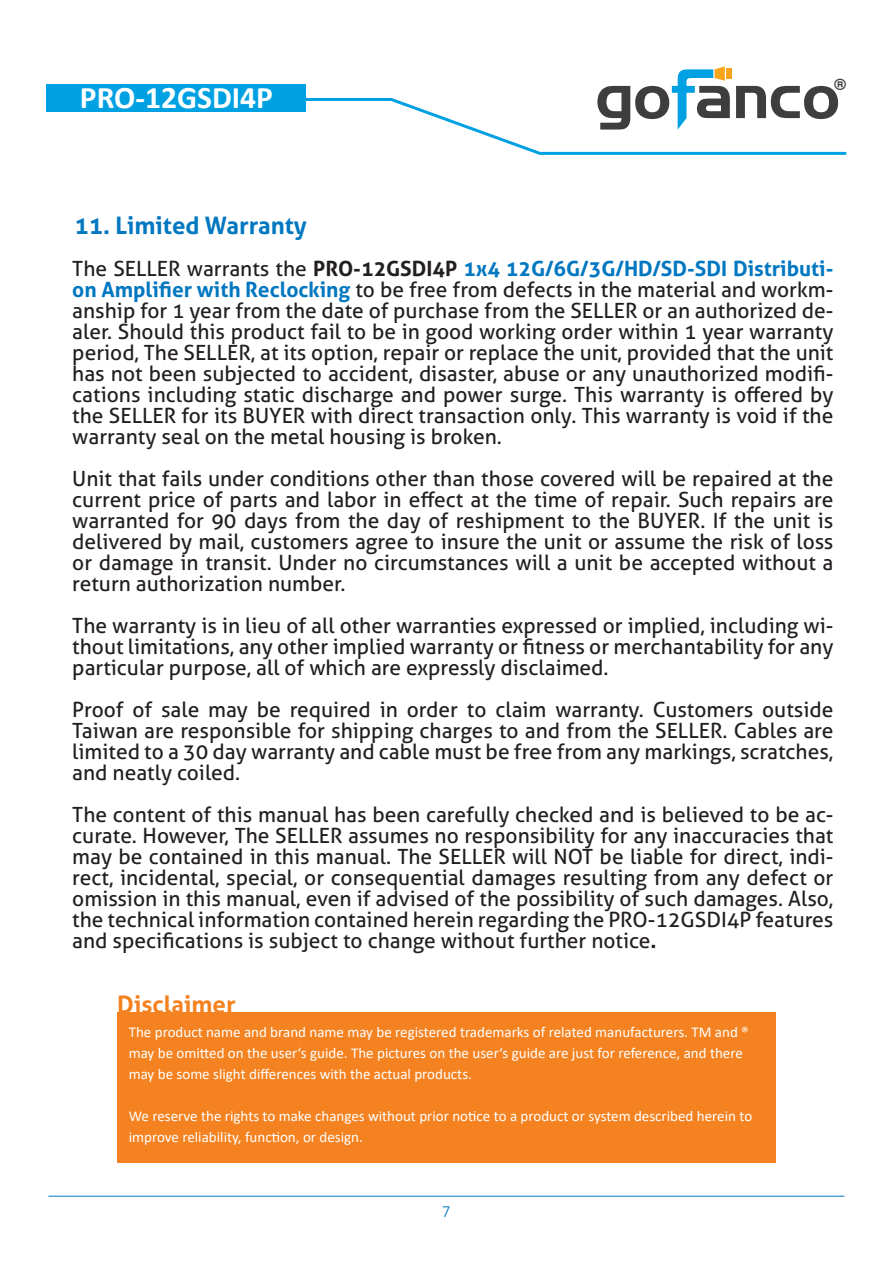
<style>
.page{position:relative;width:893px;height:1263px;background:#fff}
.page>*{position:absolute;margin:0;border:0;box-sizing:border-box;transform-origin:0 0}
.t1{font:700 31.5px "Calibri";color:#fff}
.t2{font:700 24px "Aller";color:#0077c0}
.t3{font:700 24px "Aller";color:#f58220}
.t4{font:21px/21px "Aller";color:#231f20;text-align:justify}
.t5{font:700 15.45px "Century Gothic";color:#3e3e3f}
.t6{font:15px/21px "Calibri";color:#fff}
.t7{font:300 15px "Aller";color:#0077c0}
.s1{font-weight:700}
.s2{font-weight:700;color:#0077c0}
</style>
<div class="page">
<hr style="left:48px;top:1196px;width:796px;height:1px;background:#0077c0">
<svg style="left:306px;top:66px;width:541px;height:89px"></svg>
<div style="left:47px;top:84px;width:259px;height:28px;background:#00a1e3"></div>
<div style="left:117px;top:1013px;width:659px;height:150px;background:#f58220"></div>
<h1 class="t1" style="left:80px;top:75px;width:195px">PRO-12GSDI4P</h1>
<p class="t5" style="left:834px;top:73px;width:13px">®</p>
<p class="t2" style="left:74px;top:210px;width:234px">11. Limited Warranty</p>
<p class="t4" style="left:72px;top:258px;width:763px">The SELLER warrants the <span class="s1">PRO-12GSDI4P</span> <span class="s2">1x4 12G/6G/3G/HD/SD-SDI Distributi&shy;on Amplifier with Reclocking</span> to be free from defects in the material and workm&shy;anship for 1 year from the date of purchase from the SELLER or an authorized de&shy;aler. Should this product fail to be in good working order within 1 year warranty period, The SELLER, at its option, repair or replace the unit, provided that the unit has not been subjected to accident, disaster, abuse or any unauthorized modifi&shy;cations including static discharge and power surge. This warranty is offered by the SELLER for its BUYER with direct transaction only. This warranty is void if the warranty seal on the metal housing is broken.</p>
<p class="t4" style="left:72px;top:468px;width:763px">Unit that fails under conditions other than those covered will be repaired at the current price of parts and labor in effect at the time of repair. Such repairs are warranted for 90 days from the day of reshipment to the BUYER. If the unit is delivered by mail, customers agree to insure the unit or assume the risk of loss or damage in transit. Under no circumstances will a unit be accepted without a return authorization number.</p>
<p class="t4" style="left:72px;top:615px;width:763px">The warranty is in lieu of all other warranties expressed or implied, including wi&shy;thout limitations, any other implied warranty or fitness or merchantability for any particular purpose, all of which are expressly disclaimed.</p>
<p class="t4" style="left:72px;top:699px;width:763px">Proof of sale may be required in order to claim warranty. Customers outside Taiwan are responsible for shipping charges to and from the SELLER. Cables are limited to a 30 day warranty and cable must be free from any markings, scratches, and neatly coiled.</p>
<p class="t4" style="left:72px;top:804px;width:763px">The content of this manual has been carefully checked and is believed to be ac&shy;curate. However, The SELLER assumes no responsibility for any inaccuracies that may be contained in this manual. The SELLER will NOT be liable for direct, indi&shy;rect, incidental, special, or consequential damages resulting from any defect or omission in this manual, even if advised of the possibility of such damages. Also, the technical information contained herein regarding the PRO-12GSDI4P features and specifications is subject to change without further notice<span class="s1">.</span></p>
<p class="t3" style="left:117px;top:989px;width:120px">Disclaimer</p>
<p class="t6" style="left:129px;top:1021px;width:622px">The product name and brand name may be registered trademarks of related manufacturers. TM and ® may be omitted on the user‘s guide. The pictures on the user‘s guide are just for reference, and there may be some slight differences with the actual products.</p>
<p class="t6" style="left:129px;top:1105px;width:625px">We reserve the rights to make changes without prior notice to a product or system described herein to improve reliability, function, or design.</p>
<p class="t7" style="left:442px;top:1202px;width:10px">7</p>
</div>
